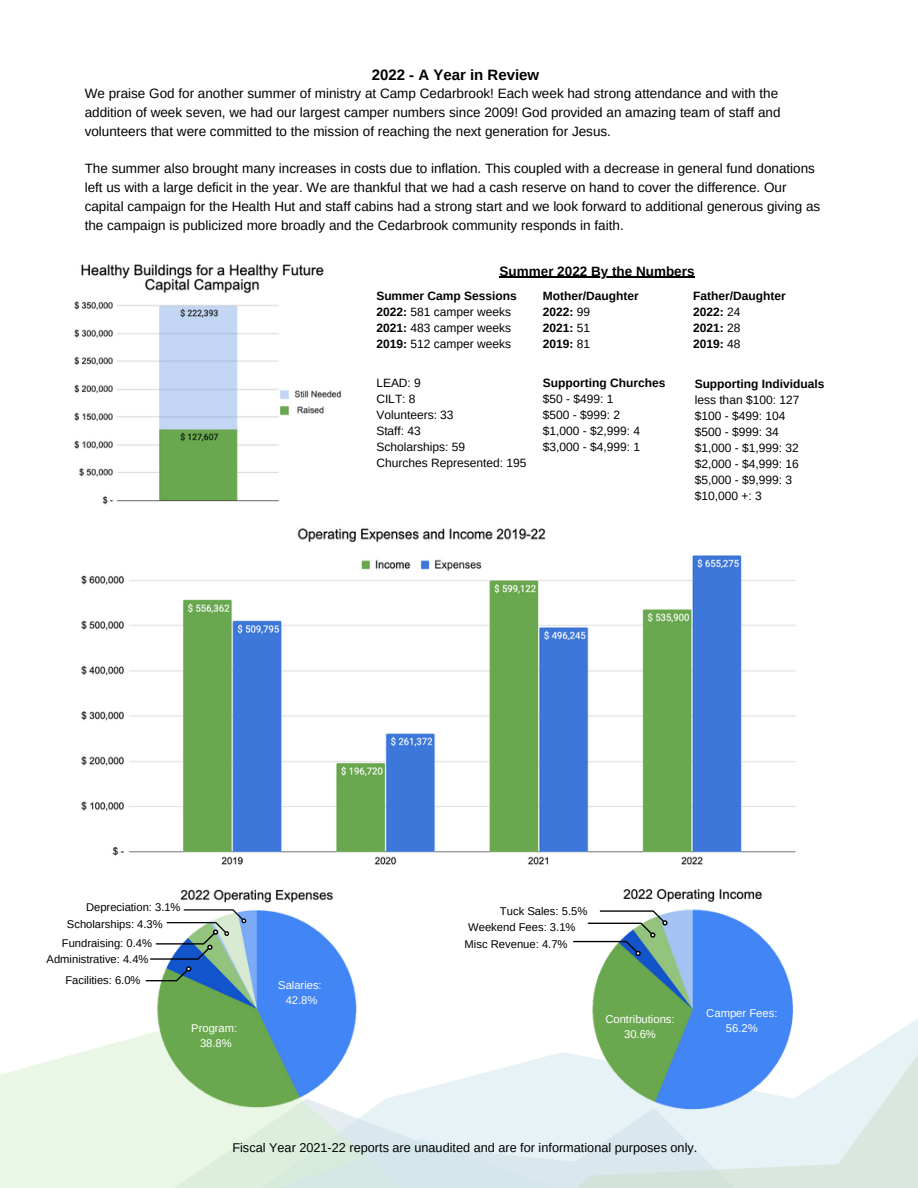
<style>
.page{position:relative;width:918px;height:1188px;background:#fff}
.page>*{position:absolute;margin:0;border:0;box-sizing:border-box;transform-origin:0 0}
.t1{font:700 15px "Arimo";color:#000}
.t2{font:13.5px/18.8px "Arimo";color:#000}
.t3{font:700 13.5px "Arimo";color:#000}
.t4{font:12.75px "Arimo";color:#000}
.t5{font:12px/16px "Arimo";color:#000}
.t6{font:700 12px/16px "Arimo";color:#000}
.t7{font:11.25px/16.5px "Arimo";color:#000}
.t8{font:11.25px/14.9px "Arimo";color:#fff;text-align:center}
.s1{font-weight:400}
.s2{font-weight:700}
</style>
<div class="page">
<svg style="left:0;top:1040px;width:257px;height:98px;background:#ecf8e9"></svg>
<svg style="left:257px;top:1019px;width:661px;height:169px;fill:#e7f2f6"></svg>
<svg style="left:0;top:1138px;width:759px;height:50px;background:#deede7"></svg>
<img style="left:125px;top:889px;width:254px;height:226px">
<svg style="left:146px;top:966px;width:45px;height:15px"></svg>
<svg style="left:150px;top:909px;width:96px;height:51px"></svg>
<img style="left:567px;top:887px;width:248px;height:230px">
<svg style="left:573px;top:910px;width:95px;height:46px"></svg>
<img style="left:81px;top:555px;width:715px;height:310px">
<img style="left:288px;top:528px;width:265px;height:50px">
<img style="left:74px;top:264px;width:267px;height:241px">
<hr style="left:500px;top:277px;width:195px;height:1px;background:#000">
<p class="t1" style="left:372px;top:66px;width:169px">2022 - A Year in Review</p>
<p class="t2" style="left:85px;top:84px;width:697px">We praise God for another summer of ministry at Camp Cedarbrook! Each week had strong attendance and with the addition of week seven, we had our largest camper numbers since 2009! God provided an amazing team of staff and volunteers that were committed to the mission of reaching the next generation for Jesus.</p>
<p class="t2" style="left:85px;top:159px;width:737px">The summer also brought many increases in costs due to inflation. This coupled with a decrease in general fund donations left us with a large deficit in the year. We are thankful that we had a cash reserve on hand to cover the difference. Our capital campaign for the Health Hut and staff cabins had a strong start and we look forward to additional generous giving as the campaign is publicized more broadly and the Cedarbrook community responds in faith.</p>
<p class="t3" style="left:500px;top:263px;width:196px">Summer 2022 By the Numbers</p>
<p class="t6" style="left:543px;top:288px;width:97px">Mother/Daughter<br>2022: <span class="s1">99<br></span>2021: <span class="s1">51<br></span>2019: <span class="s1">81</span></p>
<p class="t6" style="left:693px;top:288px;width:94px">Father/Daughter<br>2022: <span class="s1">24<br></span>2021: <span class="s1">28<br></span>2019: <span class="s1">48</span></p>
<p class="t5" style="left:376px;top:375px;width:152px">LEAD: 9<br>CILT: 8<br>Volunteers: 33<br>Staff: 43<br>Scholarships: 59<br>Churches Represented: 195</p>
<p class="t5" style="left:376px;top:287px;width:142px"><span class="s2">Summer Camp Sessions<br>2022:</span> 581 camper weeks<br><span class="s2">2021:</span> 483 camper weeks<br><span class="s2">2019:</span> 512 camper weeks</p>
<p class="t6" style="left:543px;top:375px;width:124px">Supporting Churches</p>
<p class="t5" style="left:543px;top:391px;width:99px">$50 - $499: 1 $500 - $999: 2 $1,000 - $2,999: 4 $3,000 - $4,999: 1</p>
<p class="t6" style="left:695px;top:376px;width:131px">Supporting Individuals</p>
<p class="t5" style="left:695px;top:392px;width:106px">less than $100: 127 $100 - $499: 104 $500 - $999: 34 $1,000 - $1,999: 32 $2,000 - $4,999: 16 $5,000 - $9,999: 3 $10,000 +: 3</p>
<p class="t7" style="left:67px;top:899px;width:115px;text-indent:19px">Depreciation: 3.1%<br>Scholarships: 4.3%</p>
<p class="t7" style="left:47px;top:935px;width:107px;text-indent:15px">Fundraising: 0.4%<br>Administrative: 4.4%</p>
<p class="t7" style="left:65px;top:972px;width:77px">Facilities: 6.0%</p>
<p class="t8" style="left:191px;top:1021px;width:47px">Program:<br>38.8%</p>
<p class="t8" style="left:278px;top:978px;width:45px">Salaries:<br>42.8%</p>
<p class="t7" style="left:468px;top:904px;width:121px;line-height:15px;text-indent:32px">Tuck Sales: 5.5%<br>Weekend Fees: 3.1%</p>
<p class="t7" style="left:465px;top:936px;width:105px">Misc Revenue: 4.7%</p>
<p class="t8" style="left:605px;top:1012px;width:71px">Contributions:<br>30.6%</p>
<p class="t8" style="left:706px;top:1005px;width:73px">Camper Fees:<br>56.2%</p>
<p class="t4" style="left:232px;top:1141px;width:466px">Fiscal Year 2021-22 reports are unaudited and are for informational purposes only.</p>
</div>
